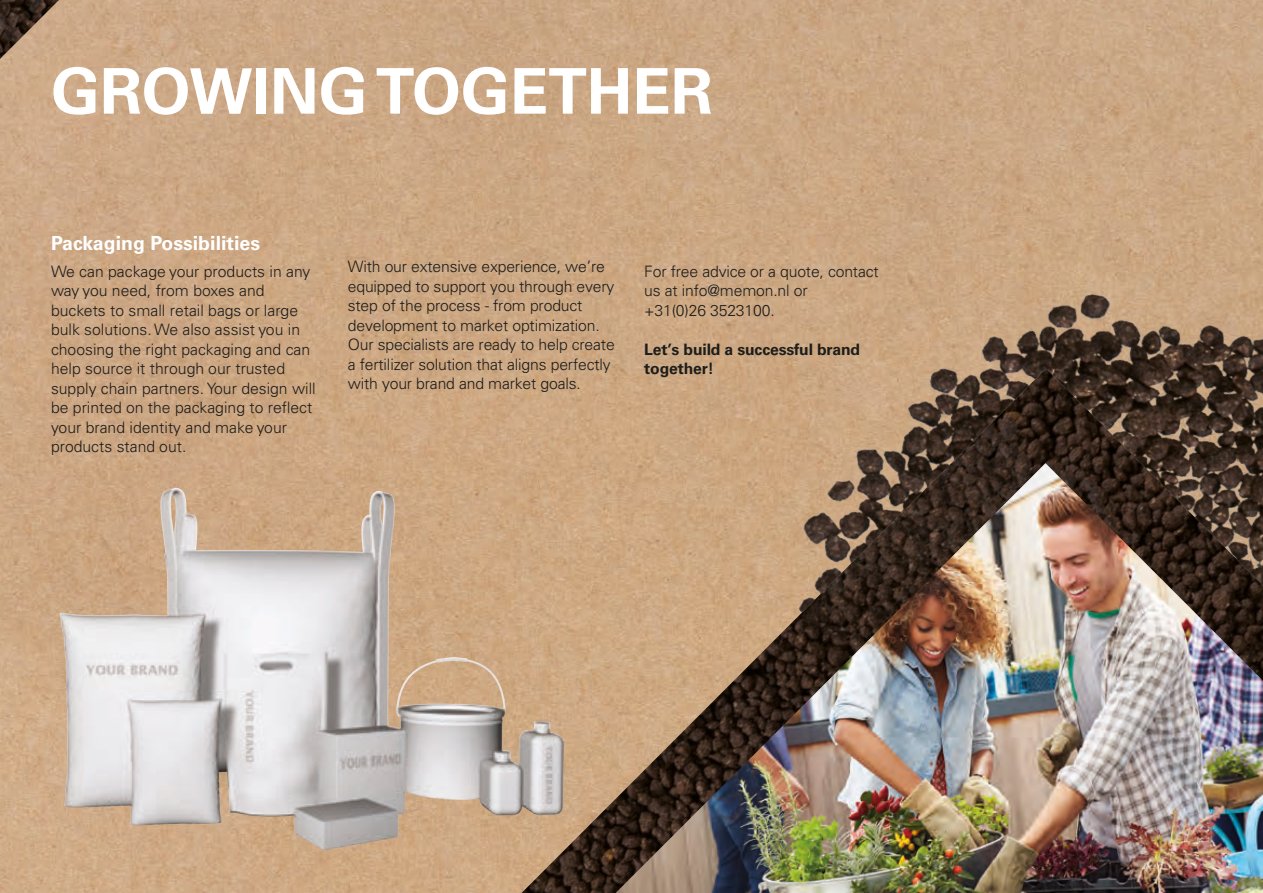
<style>
.page{position:relative;width:1263px;height:893px;background:#fff}
.page>*{position:absolute;margin:0;border:0;box-sizing:border-box;transform-origin:0 0}
.t1{font:700 63px "Univers LT Pro 65";color:#fff}
.t2{font:700 19.5px "Univers LT Pro 65";color:#fff}
.t3{font:300 15.75px/19.5px "Univers LT Pro 45";letter-spacing:-.01em;color:#1d1d1b}
.t4{font:700 15.75px/19.5px "Univers LT Pro 65";letter-spacing:-.01em;color:#1d1d1b}
</style>
<div class="page">
<img style="left:0;top:0;width:1263px;height:893px">
<img style="left:756px;top:165px;width:507px;height:204px">
<img style="left:521px;top:369px;width:742px;height:524px">
<img style="left:616px;top:463px;width:647px;height:430px">
<img style="left:0;top:450px;width:644px;height:432px">
<img style="left:0;top:0;width:59px;height:59px">
<h1 class="t1" style="left:51px;top:47px;width:663px">GROWING TOGETHER</h1>
<p class="t2" style="left:51px;top:229px;width:211px">Packaging Possibilities</p>
<p class="t3" style="left:51px;top:261px;width:266px">We can package your products in any way you need, from boxes and buckets to small retail bags or large bulk solutions. We also assist you in choosing the right packaging and can help source it through our trusted supply chain partners. Your design will be printed on the packaging to reflect your brand identity and make your products stand out.</p>
<p class="t3" style="left:348px;top:257px;width:268px">With our extensive experience, we’re equipped to support you through every step of the process - from product development to market optimization.<br>Our specialists are ready to help create a fertilizer solution that aligns perfectly with your brand and market goals.</p>
<p class="t3" style="left:644px;top:261px;width:236px">For free advice or a quote, contact us at info@memon.nl or<br>+31(0)26 3523100.</p>
<p class="t4" style="left:644px;top:338px;width:217px">Let’s build a successful brand together!</p>
</div>
